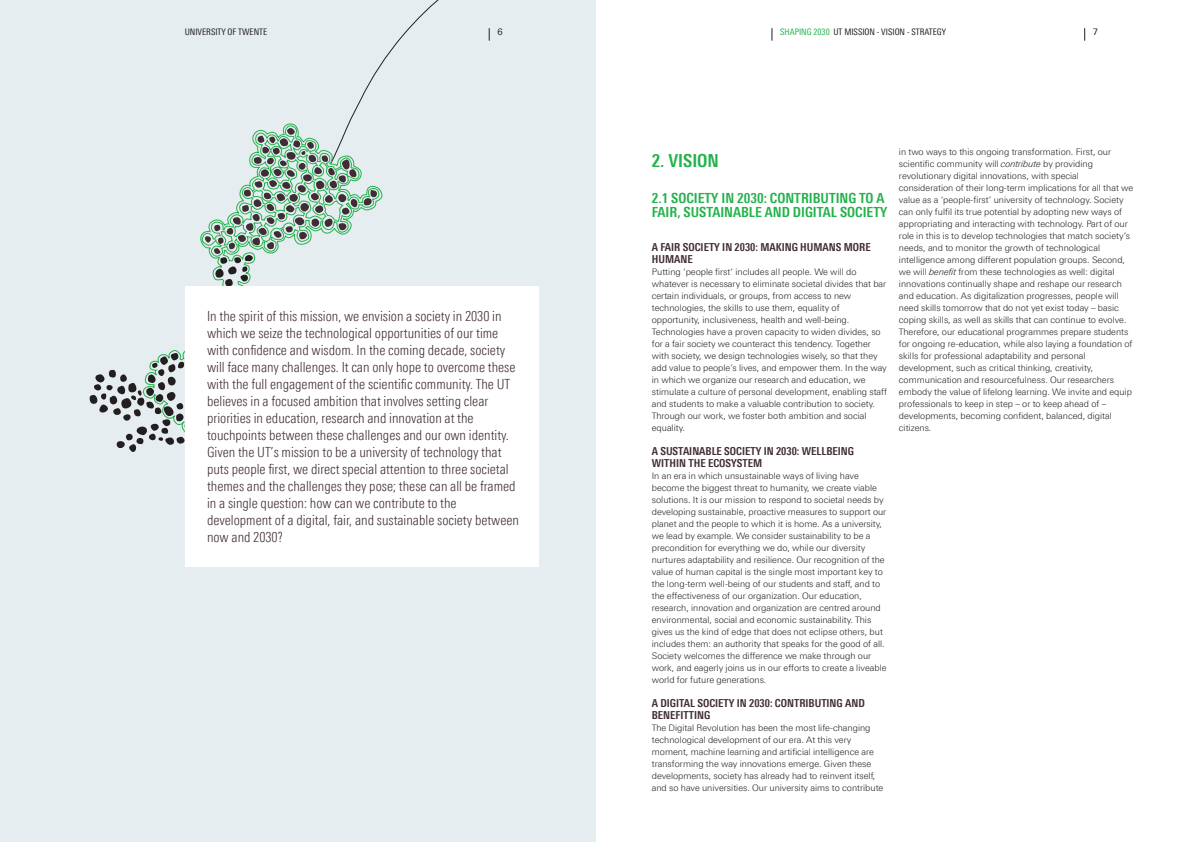
<style>
.page{position:relative;width:1191px;height:842px;background:#fff}
.page>*{position:absolute;margin:0;border:0;box-sizing:border-box;transform-origin:0 0}
._05_UT_Paragraafkop{font:700 18px "Linotype Univers 620 Cn";color:#23b24b}
.Inleiding{font:300 14px/17px "Linotype Univers 320 Cn";color:#3f2c35}
._05_UT_Paragraafkop-2{font:700 14px/14px "Linotype Univers 620 Cn";color:#23b24b}
._05_UT_Paragraafkop-3{font:700 11px/12px "Linotype Univers 620 Cn";color:#3f2c35}
._06_UT_Body{font:300 9px/12px "Linotype Univers 330";color:#231f20}
.t1{font:9px "Linotype Univers 420 Cn";color:#231f20}
.t2{font:9px "Linotype Univers 430";color:#231f20}
.s1{color:#23b24b}
.s2{font-family:"Linotype Univers 331 Light It";font-weight:400}
</style>
<div class="page">
<div style="left:0;top:0;width:595px;height:842px;background:#e5edf1"></div>
<svg style="left:349px;top:0;width:247px;height:164px"></svg>
<svg style="left:89px;top:369px;width:53px;height:83px"></svg>
<svg style="left:142px;top:122px;width:241px;height:323px"></svg>
<div style="left:185px;top:286px;width:354px;height:281px;background:#fff"></div>
<svg style="left:489px;top:28px;width:1px;height:13px"></svg>
<svg style="left:1084px;top:28px;width:1px;height:13px"></svg>
<svg style="left:771px;top:28px;width:1px;height:13px"></svg>
<p class="t1" style="left:185px;top:26px;width:84px">UNIVERSITY OF TWENTE</p>
<p class="t2" style="left:497px;top:26px;width:7px">6</p>
<p class="t1" style="left:780px;top:26px;width:167px"><span class="s1">SHAPING 2030</span> UT MISSION - VISION - STRATEGY</p>
<p class="t2" style="left:1093px;top:26px;width:7px">7</p>
<p class="Inleiding" style="left:207px;top:307px;width:313px">In the spirit of this mission, we envision a society in 2030 in which we seize the technological opportunities of our time with confidence and wisdom. In the coming decade, society will face many challenges. It can only hope to overcome these with the full engagement of the scientific community. The UT believes in a focused ambition that involves setting clear priorities in education, research and innovation at the touchpoints between these challenges and our own identity.<br>Given the UT’s mission to be a university of technology that puts people first, we direct special attention to three societal themes and the challenges they pose; these can all be framed in a single question: how can we contribute to the development of a digital, fair, and sustainable society between now and 2030?</p>
<p class="_05_UT_Paragraafkop" style="left:652px;top:150px;width:69px">2. VISION</p>
<p class="_05_UT_Paragraafkop-2" style="left:652px;top:191px;width:237px">2.1 SOCIETY IN 2030: CONTRIBUTING TO A<br>FAIR, SUSTAINABLE AND DIGITAL SOCIETY</p>
<p class="_05_UT_Paragraafkop-3" style="left:652px;top:241px;width:220px">A FAIR SOCIETY IN 2030: MAKING HUMANS MORE<br>HUMANE</p>
<p class="_06_UT_Body" style="left:652px;top:265px;width:237px">Putting ‘people first’ includes all people. We will do whatever is necessary to eliminate societal divides that bar certain individuals, or groups, from access to new technologies, the skills to use them, equality of opportunity, inclusiveness, health and well-being.<br>Technologies have a proven capacity to widen divides, so for a fair society we counteract this tendency. Together with society, we design technologies wisely, so that they add value to people’s lives, and empower them. In the way in which we organize our research and education, we stimulate a culture of personal development, enabling staff and students to make a valuable contribution to society.<br>Through our work, we foster both ambition and social equality.</p>
<p class="_05_UT_Paragraafkop-3" style="left:652px;top:445px;width:204px">A SUSTAINABLE SOCIETY IN 2030: WELLBEING<br>WITHIN THE ECOSYSTEM</p>
<p class="_06_UT_Body" style="left:652px;top:469px;width:236px">In an era in which unsustainable ways of living have become the biggest threat to humanity, we create viable solutions. It is our mission to respond to societal needs by developing sustainable, proactive measures to support our planet and the people to which it is home. As a university, we lead by example. We consider sustainability to be a precondition for everything we do, while our diversity nurtures adaptability and resilience. Our recognition of the value of human capital is the single most important key to the long-term well-being of our students and staff, and to the effectiveness of our organization. Our education, research, innovation and organization are centred around environmental, social and economic sustainability. This gives us the kind of edge that does not eclipse others, but includes them: an authority that speaks for the good of all.<br>Society welcomes the difference we make through our work, and eagerly joins us in our efforts to create a liveable world for future generations.</p>
<p class="_05_UT_Paragraafkop-3" style="left:652px;top:697px;width:214px">A DIGITAL SOCIETY IN 2030: CONTRIBUTING AND<br>BENEFITTING</p>
<p class="_06_UT_Body" style="left:652px;top:721px;width:233px">The Digital Revolution has been the most life-changing technological development of our era. At this very moment, machine learning and artificial intelligence are transforming the way innovations emerge. Given these developments, society has already had to reinvent itself, and so have universities. Our university aims to contribute</p>
<p class="_06_UT_Body" style="left:899px;top:145px;width:236px">in two ways to this ongoing transformation. First, our scientific community will <span class="s2">contribute</span> by providing revolutionary digital innovations, with special consideration of their long-term implications for all that we value as a ‘people-first’ university of technology. Society can only fulfil its true potential by adopting new ways of appropriating and interacting with technology. Part of our role in this is to develop technologies that match society’s needs, and to monitor the growth of technological intelligence among different population groups. Second, we will <span class="s2">benefit</span> from these technologies as well: digital innovations continually shape and reshape our research and education. As digitalization progresses, people will need skills tomorrow that do not yet exist today – basic coping skills, as well as skills that can continue to evolve.<br>Therefore, our educational programmes prepare students for ongoing re-education, while also laying a foundation of skills for professional adaptability and personal development, such as critical thinking, creativity, communication and resourcefulness. Our researchers embody the value of lifelong learning. We invite and equip professionals to keep in step – or to keep ahead of – developments, becoming confident, balanced, digital citizens.</p>
</div>
